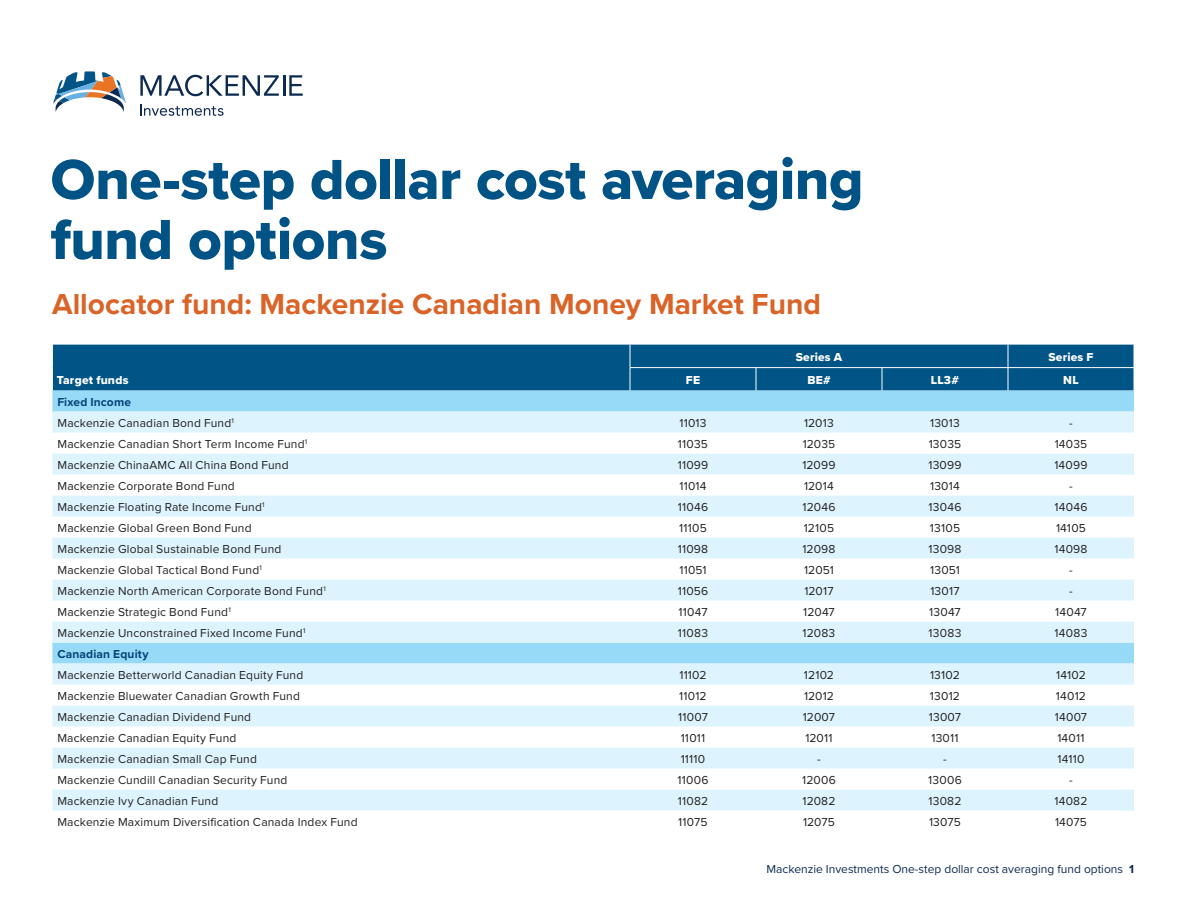
<style>
.page{position:relative;width:1188px;height:918px;background:#fff}
.page>*{position:absolute;margin:0;border:0;box-sizing:border-box;transform-origin:0 0}
.t1{font:58.5px/60px "Proxima Nova Extrabld";letter-spacing:-.01em;color:#015386}
.t2{font:700 30px "Proxima Nova";color:#da6327}
.Table_body{font:12px "Proxima Nova";letter-spacing:.015em;color:#231f20}
.t3{font:12px "Proxima Nova";color:#0d2b51}
.table-h1{font:12px "Proxima Nova Extrabld";letter-spacing:.02em;color:#fff}
.Table-h2{font:700 12px "Proxima Nova";letter-spacing:.01em;color:#034477}
.s1{font-weight:700}
</style>
<div class="page">
<svg style="left:53px;top:71px;width:73px;height:41px"></svg>
<svg style="left:140px;top:75px;width:139px;height:21px"></svg>
<hr style="left:283px;top:75px;width:3px;height:21px;background:#0d2b51">
<svg style="left:289px;top:75px;width:14px;height:21px"></svg>
<svg style="left:141px;top:104px;width:83px;height:12px"></svg>
<div style="left:53px;top:345px;width:1081px;height:46px;background:#005486"></div>
<div style="left:52px;top:391px;width:1082px;height:21px;background:#97daf8"></div>
<svg style="left:52px;top:412px;width:1082px;height:399px;fill:#ddf4ff"></svg>
<svg style="left:52px;top:345px;width:1px;height:46px"></svg>
<hr style="left:630px;top:367px;width:126px;height:1px;background:#fff">
<svg style="left:630px;top:345px;width:1px;height:46px"></svg>
<hr style="left:756px;top:367px;width:126px;height:1px;background:#fff">
<svg style="left:756px;top:368px;width:1px;height:23px"></svg>
<hr style="left:882px;top:367px;width:126px;height:1px;background:#fff">
<svg style="left:882px;top:368px;width:1px;height:23px"></svg>
<hr style="left:1008px;top:367px;width:126px;height:1px;background:#fff">
<svg style="left:1008px;top:345px;width:1px;height:46px"></svg>
<h1 class="t1" style="left:51px;top:149px;width:815px">One-step dollar cost averaging fund options</h1>
<h2 class="t2" style="left:52px;top:282px;width:770px">Allocator fund: Mackenzie Canadian Money Market Fund</h2>
<p class="table-h1" style="left:57px;top:371px;width:73px">Target funds</p>
<p class="table-h1" style="left:796px;top:348px;width:48px">Series A</p>
<p class="table-h1" style="left:1048px;top:348px;width:47px">Series F</p>
<p class="table-h1" style="left:686px;top:371px;width:16px">FE</p>
<p class="table-h1" style="left:807px;top:371px;width:25px">BE#</p>
<p class="table-h1" style="left:931px;top:371px;width:30px">LL3#</p>
<p class="table-h1" style="left:1063px;top:371px;width:17px">NL</p>
<p class="Table-h2" style="left:57px;top:393px;width:75px">Fixed Income</p>
<p class="Table_body" style="left:57px;top:414px;width:178px">Mackenzie Canadian Bond Fund<sup>1</sup></p>
<p class="Table_body" style="left:679px;top:414px;width:29px">11013</p>
<p class="Table_body" style="left:804px;top:414px;width:31px">12013</p>
<p class="Table_body" style="left:930px;top:414px;width:31px">13013</p>
<p class="Table_body" style="left:1069px;top:414px;width:5px">-</p>
<p class="Table_body" style="left:57px;top:435px;width:251px">Mackenzie Canadian Short Term Income Fund<sup>1</sup></p>
<p class="Table_body" style="left:678px;top:435px;width:32px">11035</p>
<p class="Table_body" style="left:803px;top:435px;width:34px">12035</p>
<p class="Table_body" style="left:929px;top:435px;width:34px">13035</p>
<p class="Table_body" style="left:1055px;top:435px;width:34px">14035</p>
<p class="Table_body" style="left:57px;top:456px;width:233px">Mackenzie ChinaAMC All China Bond Fund</p>
<p class="Table_body" style="left:678px;top:456px;width:32px">11099</p>
<p class="Table_body" style="left:802px;top:456px;width:35px">12099</p>
<p class="Table_body" style="left:928px;top:456px;width:35px">13099</p>
<p class="Table_body" style="left:1054px;top:456px;width:35px">14099</p>
<p class="Table_body" style="left:57px;top:477px;width:179px">Mackenzie Corporate Bond Fund</p>
<p class="Table_body" style="left:679px;top:477px;width:29px">11014</p>
<p class="Table_body" style="left:804px;top:477px;width:31px">12014</p>
<p class="Table_body" style="left:930px;top:477px;width:31px">13014</p>
<p class="Table_body" style="left:1069px;top:477px;width:5px">-</p>
<p class="Table_body" style="left:57px;top:498px;width:209px">Mackenzie Floating Rate Income Fund<sup>1</sup></p>
<p class="Table_body" style="left:678px;top:498px;width:32px">11046</p>
<p class="Table_body" style="left:803px;top:498px;width:34px">12046</p>
<p class="Table_body" style="left:929px;top:498px;width:34px">13046</p>
<p class="Table_body" style="left:1055px;top:498px;width:34px">14046</p>
<p class="Table_body" style="left:57px;top:519px;width:196px">Mackenzie Global Green Bond Fund</p>
<p class="Table_body" style="left:679px;top:519px;width:29px">11105</p>
<p class="Table_body" style="left:804px;top:519px;width:32px">12105</p>
<p class="Table_body" style="left:930px;top:519px;width:32px">13105</p>
<p class="Table_body" style="left:1056px;top:519px;width:31px">14105</p>
<p class="Table_body" style="left:57px;top:540px;width:226px">Mackenzie Global Sustainable Bond Fund</p>
<p class="Table_body" style="left:678px;top:540px;width:32px">11098</p>
<p class="Table_body" style="left:802px;top:540px;width:35px">12098</p>
<p class="Table_body" style="left:928px;top:540px;width:35px">13098</p>
<p class="Table_body" style="left:1054px;top:540px;width:35px">14098</p>
<p class="Table_body" style="left:57px;top:561px;width:206px">Mackenzie Global Tactical Bond Fund<sup>1</sup></p>
<p class="Table_body" style="left:679px;top:561px;width:29px">11051</p>
<p class="Table_body" style="left:804px;top:561px;width:31px">12051</p>
<p class="Table_body" style="left:930px;top:561px;width:31px">13051</p>
<p class="Table_body" style="left:1069px;top:561px;width:5px">-</p>
<p class="Table_body" style="left:57px;top:582px;width:270px">Mackenzie North American Corporate Bond Fund<sup>1</sup></p>
<p class="Table_body" style="left:678px;top:582px;width:32px">11056</p>
<p class="Table_body" style="left:804px;top:582px;width:31px">12017</p>
<p class="Table_body" style="left:930px;top:582px;width:31px">13017</p>
<p class="Table_body" style="left:1069px;top:582px;width:5px">-</p>
<p class="Table_body" style="left:57px;top:603px;width:175px">Mackenzie Strategic Bond Fund<sup>1</sup></p>
<p class="Table_body" style="left:678px;top:603px;width:31px">11047</p>
<p class="Table_body" style="left:803px;top:603px;width:33px">12047</p>
<p class="Table_body" style="left:929px;top:603px;width:33px">13047</p>
<p class="Table_body" style="left:1055px;top:603px;width:33px">14047</p>
<p class="Table_body" style="left:57px;top:624px;width:250px">Mackenzie Unconstrained Fixed Income Fund<sup>1</sup></p>
<p class="Table_body" style="left:678px;top:624px;width:32px">11083</p>
<p class="Table_body" style="left:803px;top:624px;width:34px">12083</p>
<p class="Table_body" style="left:929px;top:624px;width:34px">13083</p>
<p class="Table_body" style="left:1055px;top:624px;width:34px">14083</p>
<p class="Table-h2" style="left:57px;top:645px;width:93px">Canadian Equity</p>
<p class="Table_body" style="left:57px;top:666px;width:248px">Mackenzie Betterworld Canadian Equity Fund</p>
<p class="Table_body" style="left:679px;top:666px;width:29px">11102</p>
<p class="Table_body" style="left:804px;top:666px;width:32px">12102</p>
<p class="Table_body" style="left:930px;top:666px;width:31px">13102</p>
<p class="Table_body" style="left:1056px;top:666px;width:31px">14102</p>
<p class="Table_body" style="left:57px;top:687px;width:244px">Mackenzie Bluewater Canadian Growth Fund</p>
<p class="Table_body" style="left:679px;top:687px;width:29px">11012</p>
<p class="Table_body" style="left:804px;top:687px;width:31px">12012</p>
<p class="Table_body" style="left:930px;top:687px;width:31px">13012</p>
<p class="Table_body" style="left:1056px;top:687px;width:31px">14012</p>
<p class="Table_body" style="left:57px;top:708px;width:195px">Mackenzie Canadian Dividend Fund</p>
<p class="Table_body" style="left:678px;top:708px;width:31px">11007</p>
<p class="Table_body" style="left:803px;top:708px;width:34px">12007</p>
<p class="Table_body" style="left:929px;top:708px;width:34px">13007</p>
<p class="Table_body" style="left:1055px;top:708px;width:34px">14007</p>
<p class="Table_body" style="left:57px;top:729px;width:181px">Mackenzie Canadian Equity Fund</p>
<p class="Table_body" style="left:681px;top:729px;width:26px">11011</p>
<p class="Table_body" style="left:805px;top:729px;width:29px">12011</p>
<p class="Table_body" style="left:931px;top:729px;width:29px">13011</p>
<p class="Table_body" style="left:1057px;top:729px;width:29px">14011</p>
<p class="Table_body" style="left:57px;top:750px;width:201px">Mackenzie Canadian Small Cap Fund</p>
<p class="Table_body" style="left:681px;top:750px;width:26px">11110</p>
<p class="Table_body" style="left:817px;top:750px;width:5px">-</p>
<p class="Table_body" style="left:943px;top:750px;width:5px">-</p>
<p class="Table_body" style="left:1058px;top:750px;width:28px">14110</p>
<p class="Table_body" style="left:57px;top:771px;width:232px">Mackenzie Cundill Canadian Security Fund</p>
<p class="Table_body" style="left:677px;top:771px;width:33px">11006</p>
<p class="Table_body" style="left:802px;top:771px;width:35px">12006</p>
<p class="Table_body" style="left:928px;top:771px;width:35px">13006</p>
<p class="Table_body" style="left:1069px;top:771px;width:5px">-</p>
<p class="Table_body" style="left:57px;top:792px;width:163px">Mackenzie Ivy Canadian Fund</p>
<p class="Table_body" style="left:678px;top:792px;width:32px">11082</p>
<p class="Table_body" style="left:803px;top:792px;width:34px">12082</p>
<p class="Table_body" style="left:929px;top:792px;width:34px">13082</p>
<p class="Table_body" style="left:1055px;top:792px;width:34px">14082</p>
<p class="Table_body" style="left:57px;top:813px;width:302px">Mackenzie Maximum Diversification Canada Index Fund</p>
<p class="Table_body" style="left:678px;top:813px;width:31px">11075</p>
<p class="Table_body" style="left:803px;top:813px;width:33px">12075</p>
<p class="Table_body" style="left:929px;top:813px;width:33px">13075</p>
<p class="Table_body" style="left:1055px;top:813px;width:33px">14075</p>
<p class="t3" style="left:767px;top:861px;width:369px">Mackenzie Investments One-step dollar cost averaging fund options <span class="s1">1</span></p>
</div>
